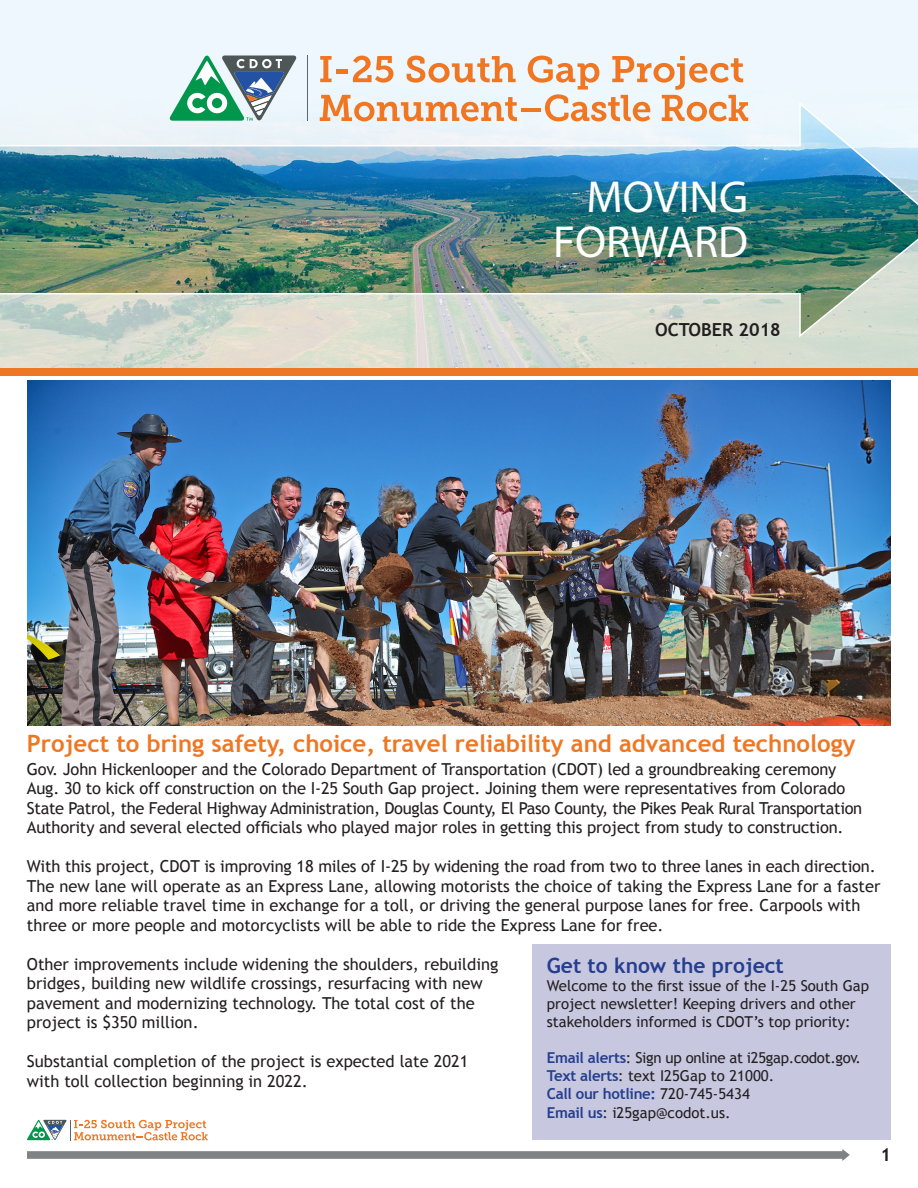
<style>
.page{position:relative;width:918px;height:1188px;background:#fff}
.page>*{position:absolute;margin:0;border:0;box-sizing:border-box;transform-origin:0 0}
.t1{font:45px "Myriad Pro";color:#fff}
.t2{font:700 24px "Trebuchet MS";color:#ee7723}
.t3{font:700 21px "Trebuchet MS";color:#253f8e}
.t4{font:700 18px "Trebuchet MS";color:#231f20}
.t5{font:16.5px/19.5px "Trebuchet MS";color:#231f20}
.t6{font:15px/18px "Trebuchet MS";color:#231f20}
.t7{font:15px/18px "Trebuchet MS";letter-spacing:-.02em;color:#231f20}
.t8{font:700 15px "Trebuchet MS";letter-spacing:-.02em;color:#253f8e}
.s1{font-weight:700;color:#253f8e}
.s2{font-weight:400;color:#231f20}
</style>
<div class="page">
<svg style="left:27px;top:1120px;width:181px;height:20px"></svg>
<svg style="left:27px;top:1149px;width:823px;height:12px"></svg>
<div style="left:532px;top:944px;width:359px;height:195px;background:#c7c7e0"></div>
<img style="left:0;top:0;width:918px;height:367px">
<hr style="left:307px;top:56px;width:1px;height:65px;background:#5c666f">
<svg style="left:320px;top:56px;width:12px;height:26px"></svg>
<hr style="left:337px;top:70px;width:11px;height:4px;background:#f07622">
<svg style="left:353px;top:56px;width:40px;height:27px"></svg>
<svg style="left:407px;top:56px;width:109px;height:27px;background:#eec3a5"></svg>
<svg style="left:320px;top:95px;width:197px;height:7px"></svg>
<svg style="left:528px;top:56px;width:220px;height:46px;background:#edd6c5"></svg>
<svg style="left:170px;top:56px;width:127px;height:46px;background:#8fb2b2"></svg>
<img style="left:0;top:102px;width:918px;height:237px">
<div style="left:0;top:368px;width:918px;height:8px;background:#ee7723"></div>
<img style="left:27px;top:381px;width:864px;height:345px">
<p class="t1" style="left:586px;top:170px;width:163px">MOVING</p>
<p class="t1" style="left:553px;top:215px;width:197px">FORWARD</p>
<p class="t4" style="left:655px;top:318px;width:127px">OCTOBER 2018</p>
<p class="t2" style="left:27px;top:729px;width:830px">Project to bring safety, choice, travel reliability and advanced technology</p>
<p class="t5" style="left:27px;top:759px;width:837px">Gov. John Hickenlooper and the Colorado Department of Transportation (CDOT) led a groundbreaking ceremony Aug. 30 to kick off construction on the I-25 South Gap project. Joining them were representatives from Colorado State Patrol, the Federal Highway Administration, Douglas County, El Paso County, the Pikes Peak Rural Transportation Authority and several elected officials who played major roles in getting this project from study to construction.</p>
<p class="t5" style="left:27px;top:857px;width:855px">With this project, CDOT is improving 18 miles of I-25 by widening the road from two to three lanes in each direction.<br>The new lane will operate as an Express Lane, allowing motorists the choice of taking the Express Lane for a faster and more reliable travel time in exchange for a toll, or driving the general purpose lanes for free. Carpools with three or more people and motorcyclists will be able to ride the Express Lane for free.</p>
<p class="t5" style="left:27px;top:954px;width:473px">Other improvements include widening the shoulders, rebuilding bridges, building new wildlife crossings, resurfacing with new pavement and modernizing technology. The total cost of the project is $350 million.</p>
<p class="t5" style="left:27px;top:1052px;width:443px">Substantial completion of the project is expected late 2021 with toll collection beginning in 2022.</p>
<p class="t3" style="left:547px;top:952px;width:239px">Get to know the project</p>
<p class="t6" style="left:547px;top:976px;width:324px">Welcome to the first issue of the I-25 South Gap project newsletter! Keeping drivers and other stakeholders informed is CDOT’s top priority:</p>
<p class="t7" style="left:547px;top:1048px;width:316px"><span class="s1">Email alerts</span>: Sign up online at i25gap.codot.gov.<br><span class="s1">Text alerts</span>: text I25Gap to 21000.</p>
<p class="t8" style="left:547px;top:1084px;width:205px">Call our hotline: <span class="s2">720-745-5434</span></p>
<p class="t6" style="left:547px;top:1104px;width:185px"><span class="s1">Email us</span>: i25gap@codot.us.</p>
<p class="t4" style="left:880px;top:1143px;width:12px">1</p>
</div>
